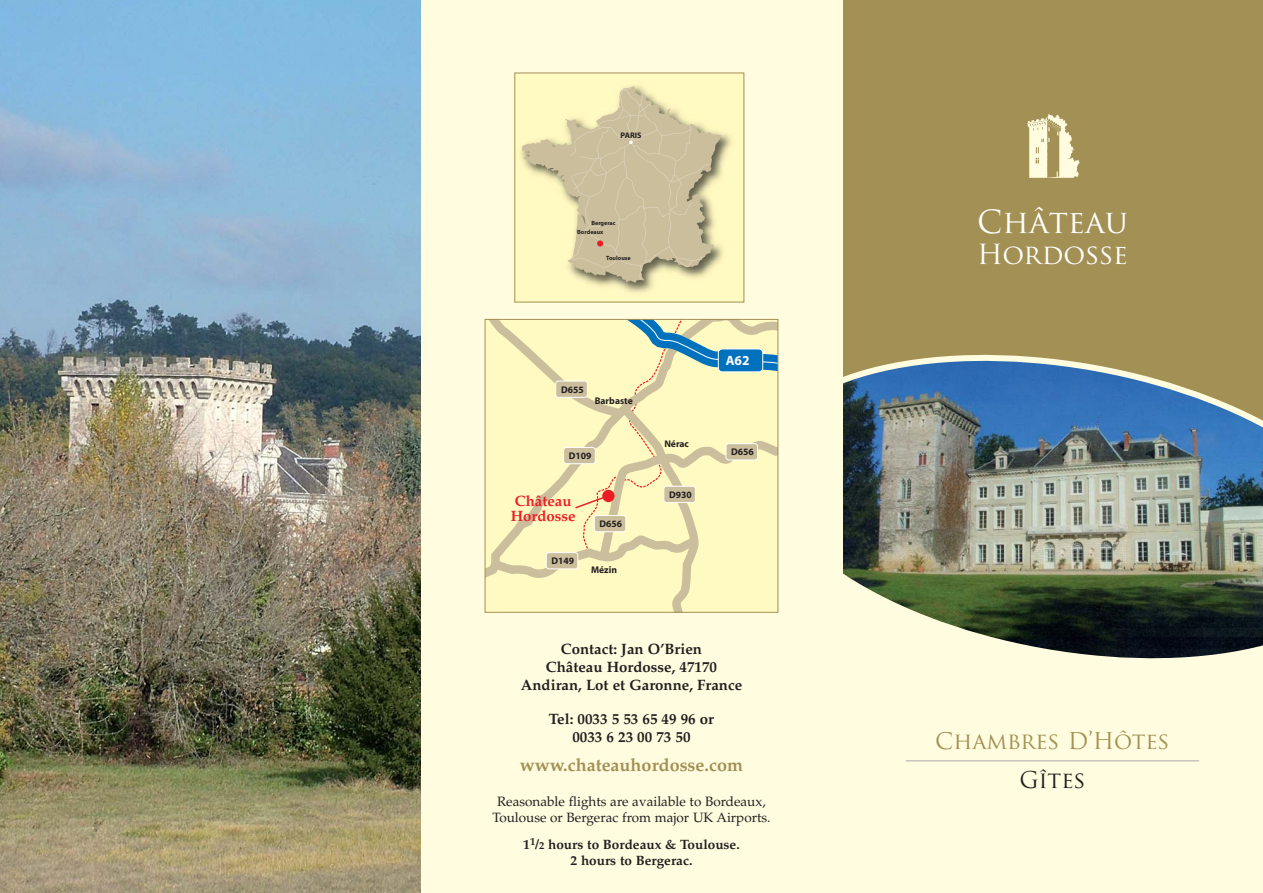
<style>
.page{position:relative;width:1263px;height:893px;background:#fff}
.page>*{position:absolute;margin:0;border:0;box-sizing:border-box;transform-origin:0 0}
.t1{font:31.5px "Trajan Pro";color:#fff}
.t2{font:27px "Trajan Pro";color:#fff}
.t3{font:22.5px "Trajan Pro";color:#a39054}
.t4{font:22.5px "Trajan Pro";color:#231f20}
.t5{font:700 18px "Palatino";color:#a39054}
.t6{font:700 15px/18px "Palatino";color:#231f20;text-align:center}
.t7{font:700 15px/15px "Palatino";color:#ed1e25}
.t8{font:700 13.65px "Myriad";color:#fff}
.t9{font:13.5px/16.5px "Palatino";color:#231f20;text-align:center}
.t10{font:700 13.5px/16.2px "Palatino";color:#231f20;text-align:center}
.t11{font:700 9.6px "Myriad";color:#231f20}
.t12{font:700 8.1px "Myriad";color:#231f20}
.t13{font:700 6.15px "Myriad";color:#231f20}
.s1{font-size:10.5px}
</style>
<div class="page">
<img style="left:0;top:0;width:421px;height:893px">
<div style="left:842px;top:0;width:421px;height:893px;background:#fffcdf"></div>
<div style="left:842px;top:0;width:421px;height:436px;background:#a39054"></div>
<img style="left:842px;top:335px;width:421px;height:324px">
<div style="left:421px;top:0;width:421px;height:893px;background:#fffcdf"></div>
<svg style="left:1027px;top:114px;width:53px;height:64px"></svg>
<hr style="left:906px;top:761px;width:293px;height:1px;background:#a7a9ac">
<div style="left:515px;top:73px;width:229px;height:229px;background:#fffac2"></div>
<img style="left:520px;top:85px;width:212px;height:208px">
<svg style="left:522px;top:86px;width:200px;height:197px"></svg>
<div style="left:514px;top:73px;width:230px;height:229px;border:1px solid #a39054"></div>
<svg style="left:487px;top:321px;width:289px;height:290px;background:#f8f2bd"></svg>
<div style="left:602px;top:490px;width:12px;height:12px;background:#ed1c24;border-radius:50%"></div>
<svg style="left:579px;top:321px;width:197px;height:117px;background:#e8e9bd"></svg>
<div style="left:664px;top:486px;width:31px;height:16px;background:#cbbe9c;border-radius:3px"></div>
<div style="left:663px;top:486px;width:33px;height:17px;border:1px solid #fff;border-radius:3px"></div>
<div style="left:564px;top:447px;width:31px;height:17px;background:#cbbe9c;border-radius:3px"></div>
<div style="left:563px;top:447px;width:32px;height:17px;border:1px solid #fff;border-radius:3px"></div>
<div style="left:556px;top:381px;width:31px;height:16px;background:#cbbe9c;border-radius:3px"></div>
<div style="left:555px;top:381px;width:33px;height:17px;border:1px solid #fff;border-radius:3px"></div>
<div style="left:594px;top:515px;width:32px;height:17px;background:#cbbe9c;border-radius:3px"></div>
<div style="left:594px;top:515px;width:32px;height:17px;border:1px solid #fff;border-radius:3px"></div>
<div style="left:546px;top:553px;width:32px;height:16px;background:#cbbe9c;border-radius:3px"></div>
<div style="left:546px;top:552px;width:32px;height:17px;border:1px solid #fff;border-radius:3px"></div>
<div style="left:726px;top:444px;width:31px;height:16px;background:#cbbe9c;border-radius:3px"></div>
<div style="left:726px;top:443px;width:32px;height:17px;border:1px solid #fff;border-radius:3px"></div>
<div style="left:718px;top:349px;width:45px;height:23px;background:#0071bc;border-radius:4px"></div>
<div style="left:718px;top:349px;width:45px;height:23px;border:1px solid #fff;border-radius:4px"></div>
<div style="left:485px;top:319px;width:293px;height:294px;border:1px solid #a39054"></div>
<svg style="left:574px;top:495px;width:32px;height:15px"></svg>
<p class="t12" style="left:621px;top:132px;width:22px">PARIS</p>
<p class="t13" style="left:591px;top:220px;width:26px">Bergerac</p>
<p class="t13" style="left:606px;top:255px;width:26px">Toulouse</p>
<p class="t13" style="left:577px;top:229px;width:28px">Bordeaux</p>
<p class="t11" style="left:561px;top:386px;width:24px">D655</p>
<p class="t11" style="left:595px;top:397px;width:40px">Barbaste</p>
<p class="t11" style="left:569px;top:452px;width:24px">D109</p>
<p class="t7" style="left:511px;top:495px;width:66px">Château<br>Hordosse</p>
<p class="t11" style="left:551px;top:557px;width:24px">D149</p>
<p class="t11" style="left:599px;top:520px;width:24px">D656</p>
<p class="t11" style="left:591px;top:567px;width:27px">Mézin</p>
<p class="t11" style="left:664px;top:440px;width:26px">Nérac</p>
<p class="t11" style="left:669px;top:491px;width:24px">D930</p>
<p class="t8" style="left:726px;top:356px;width:25px">A62</p>
<p class="t11" style="left:731px;top:448px;width:24px">D656</p>
<p class="t6" style="left:521px;top:641px;width:223px">Contact: Jan O’Brien<br>Château Hordosse, 47170<br>Andiran, Lot et Garonne, France</p>
<p class="t6" style="left:549px;top:712px;width:167px">Tel: 0033 5 53 65 49 96 or<br>0033 6 23 00 73 50</p>
<p class="t5" style="left:520px;top:758px;width:225px">www.chateauhordosse.com</p>
<p class="t9" style="left:492px;top:795px;width:280px">Reasonable flights are available to Bordeaux,<br>Toulouse or Bergerac from major UK Airports.</p>
<p class="t10" style="left:523px;top:837px;width:218px">1<sup>1</sup>/<span class="s1">2</span> hours to Bordeaux &amp; Toulouse.<br>2 hours to Bergerac.</p>
<h1 class="t1" style="left:977px;top:204px;width:152px">Château</h1>
<h2 class="t2" style="left:977px;top:239px;width:152px">Hordosse</h2>
<h3 class="t3" style="left:935px;top:728px;width:236px">Chambres D’Hôtes</h3>
<h3 class="t4" style="left:1019px;top:767px;width:68px">Gîtes</h3>
</div>
